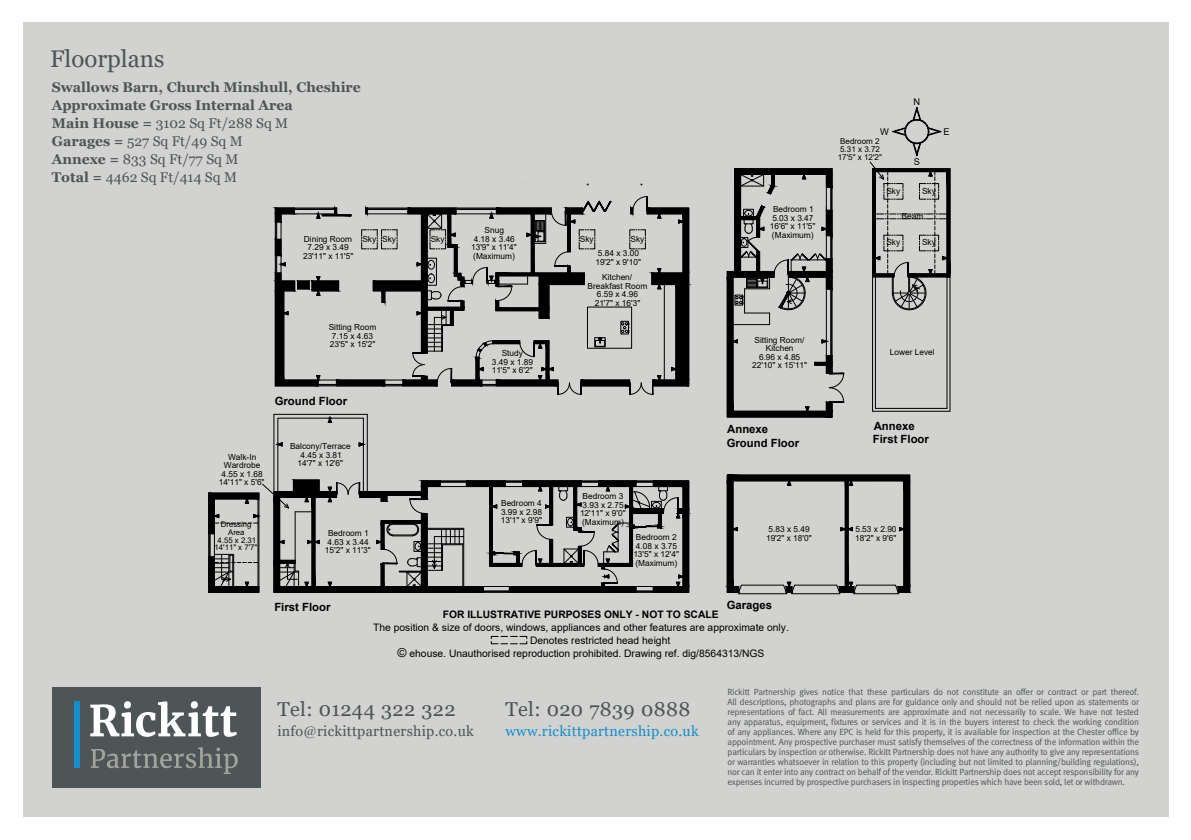
<style>
.page{position:relative;width:1191px;height:840px;background:#fff}
.page>*{position:absolute;margin:0;border:0;box-sizing:border-box;transform-origin:0 0}
.t1{font:24px "Georgia";color:#4e5556}
.t2{font:20px "Georgia";letter-spacing:.02em;color:#4e5556}
.t3{font:14.2px "Georgia";letter-spacing:.02em;color:#4e5556}
.t4{font:14.2px "Georgia";letter-spacing:.02em;color:#138fcc}
.t5{font:700 14px/18px "Georgia";color:#4e5556}
.t6{font:700 11.4px/13.6px "Arial";color:#000}
.t7{font:10.2px "Arial";color:#000}
.t8{font:700 10.2px "Arial";color:#000}
.t9{font:9.2px "Arial";color:#000}
.t10{font:9px/10px "Meta Normal";letter-spacing:-.025em;color:#4e5556;text-align:justify}
.t11{font:8.4px/8.4px "Arial";color:#000;text-align:center}
.t12{font:8px/8.2px "Arial";color:#000;text-align:center}
.t13{font:7.8px/8px "Arial";color:#000;text-align:center}
.s1{font-weight:400}
.s2{font-size:12.4px}
</style>
<div class="page">
<div style="left:23px;top:23px;width:1145px;height:793px;background:#d2d2d0"></div>
<div style="left:52px;top:687px;width:208px;height:100px;background:#4e5556"></div>
<div style="left:75px;top:700px;width:5px;height:67px;background:#138ecc"></div>
<svg style="left:90px;top:701px;width:147px;height:35px"></svg>
<svg style="left:91px;top:747px;width:147px;height:26px"></svg>
<hr style="left:872px;top:169px;width:1px;height:242px;background:#000">
<hr style="left:875px;top:277px;width:1px;height:131px;background:#000">
<hr style="left:872px;top:410px;width:78px;height:1px;background:#000">
<hr style="left:875px;top:408px;width:72px;height:1px;background:#000">
<hr style="left:949px;top:277px;width:1px;height:134px;background:#000">
<hr style="left:946px;top:277px;width:1px;height:131px;background:#000">
<hr style="left:273px;top:414px;width:1px;height:77px;background:#000">
<hr style="left:274px;top:414px;width:93px;height:1px;background:#000">
<hr style="left:367px;top:414px;width:1px;height:77px;background:#000">
<svg style="left:274px;top:196px;width:415px;height:199px"></svg>
<svg style="left:208px;top:416px;width:481px;height:177px"></svg>
<svg style="left:726px;top:474px;width:184px;height:120px"></svg>
<svg style="left:726px;top:168px;width:118px;height:250px"></svg>
<svg style="left:490px;top:635px;width:37px;height:9px"></svg>
<svg style="left:869px;top:107px;width:82px;height:204px"></svg>
<h1 class="t1" style="left:50px;top:45px;width:116px">Floorplans</h1>
<h3 class="t5" style="left:52px;top:78px;width:311px">Swallows Barn, Church Minshull, Cheshire<br>Approximate Gross Internal Area<br>Main House = <span class="s1">3102 Sq Ft/288 Sq M<br></span>Garages = <span class="s1">527 Sq Ft/49 Sq M<br></span>Annexe = <span class="s1">833 Sq Ft/77 Sq M<br></span>Total = <span class="s1">4462 Sq Ft/414 Sq M</span></h3>
<p class="t11" style="left:304px;top:234px;width:74px">Dining Room Sky</p>
<p class="t11" style="left:307px;top:243px;width:43px">7.29 x 3.49</p>
<p class="t11" style="left:303px;top:251px;width:52px">23'11" x 11'5"</p>
<p class="t11" style="left:382px;top:234px;width:15px">Sky</p>
<p class="t11" style="left:329px;top:322px;width:49px;text-align:left">Sitting Room<br>7.15 x 4.63<br>23'5" x 15'2"</p>
<p class="t6" style="left:275px;top:394px;width:74px">Ground Floor</p>
<p class="t11" style="left:219px;top:452px;width:47px">Walk-In<br>Wardrobe<br>4.55 x 1.68<br>14'11" x 5'6"</p>
<p class="t13" style="left:214px;top:519px;width:44px">Dressing<br>Area<br>4.55 x 2.31<br>14'11" x 7'7"</p>
<p class="t11" style="left:290px;top:442px;width:62px">Balcony/Terrace<br>4.45 x 3.81<br>14'7" x 12'6"</p>
<p class="t11" style="left:325px;top:529px;width:47px">Bedroom 1<br>4.63 x 3.44<br>15'2" x 11'3"</p>
<p class="t11" style="left:431px;top:234px;width:15px">Sky</p>
<p class="t11" style="left:471px;top:226px;width:47px">Snug<br>4.18 x 3.46<br>13'9" x 11'4" (Maximum)</p>
<p class="t11" style="left:492px;top:349px;width:43px">Study<br>3.49 x 1.89<br>11'5" x 6'2"</p>
<p class="t11" style="left:580px;top:234px;width:15px">Sky</p>
<p class="t11" style="left:598px;top:231px;width:48px;line-height:14.8px;text-align:left;text-indent:33px">Sky<br>5.84 x 3.00</p>
<p class="t11" style="left:595px;top:257px;width:47px">19'2" x 9'10"</p>
<p class="t11" style="left:587px;top:273px;width:61px">Kitchen/<br>Breakfast Room<br>6.59 x 4.96<br>21'7" x 16'3"</p>
<p class="t11" style="left:501px;top:498px;width:43px;text-align:justify">Bedroom 4<br>3.99 x 2.98<br>13'1" x 9'9"</p>
<p class="t11" style="left:580px;top:491px;width:47px">Bedroom 3<br>3.93 x 2.75<br>12'11" x 9'0" (Maximum)</p>
<p class="t11" style="left:633px;top:532px;width:47px">Bedroom 2<br>4.08 x 3.75<br>13'5" x 12'4" (Maximum)</p>
<p class="t9" style="left:913px;top:96px;width:8px">N</p>
<p class="t9" style="left:880px;top:125px;width:10px">W</p>
<p class="t9" style="left:943px;top:125px;width:8px">E</p>
<p class="t9" style="left:913px;top:155px;width:8px">S</p>
<p class="t12" style="left:837px;top:137px;width:46px">Bedroom 2<br>5.31 x 3.72<br>17'5" x 12'2"</p>
<p class="t11" style="left:770px;top:205px;width:47px">Bedroom 1<br>5.03 x 3.47<br>16'6" x 11'5" (Maximum)</p>
<p class="t11" style="left:752px;top:335px;width:56px">Sitting Room/<br>Kitchen<br>6.96 x 4.85<br>22'10" x 15'11"</p>
<p class="t11" style="left:886px;top:186px;width:15px">Sky</p>
<p class="t11" style="left:922px;top:186px;width:15px">Sky</p>
<p class="t11" style="left:901px;top:211px;width:23px">Beam</p>
<p class="t11" style="left:886px;top:238px;width:15px">Sky</p>
<p class="t11" style="left:922px;top:238px;width:15px">Sky</p>
<p class="t11" style="left:889px;top:348px;width:46px">Lower Level</p>
<p class="t6" style="left:726px;top:422px;width:74px">Annexe<br>Ground Floor</p>
<p class="t6" style="left:873px;top:418px;width:58px">Annexe<br>First Floor</p>
<p class="t11" style="left:766px;top:525px;width:47px">5.83 x 5.49<br>19'2" x 18'0"</p>
<p class="t11" style="left:855px;top:525px;width:43px;text-align:left">5.53 x 2.90<br>18'2" x 9'6"</p>
<p class="t6" style="left:274px;top:600px;width:58px">First Floor</p>
<p class="t6" style="left:726px;top:598px;width:47px">Garages</p>
<p class="t8" style="left:443px;top:606px;width:277px">FOR ILLUSTRATIVE PURPOSES ONLY - NOT TO SCALE</p>
<p class="t7" style="left:373px;top:619px;width:417px">The position &amp; size of doors, windows, appliances and other features are approximate only.</p>
<p class="t7" style="left:397px;top:646px;width:368px"><span class="s2">©</span> ehouse. Unauthorised reproduction prohibited. Drawing ref. dig/8564313/NGS</p>
<p class="t7" style="left:530px;top:632px;width:142px">Denotes restricted head height</p>
<h2 class="t2" style="left:277px;top:696px;width:180px">Tel: 01244 322 322</h2>
<h3 class="t3" style="left:277px;top:722px;width:198px">info@rickittpartnership.co.uk</h3>
<h2 class="t2" style="left:505px;top:696px;width:186px">Tel: 020 7839 0888</h2>
<h3 class="t4" style="left:505px;top:722px;width:195px">www.rickittpartnership.co.uk</h3>
<p class="t10" style="left:727px;top:686px;width:413px">Rickitt Partnership gives notice that these particulars do not constitute an offer or contract or part thereof.<br>All descriptions, photographs and plans are for guidance only and should not be relied upon as statements or representations of fact. All measurements are approximate and not necessarily to scale. We have not tested any apparatus, equipment, fixtures or services and it is in the buyers interest to check the working condition of any appliances. Where any EPC is held for this property, it is available for inspection at the Chester office by appointment. Any prospective purchaser must satisfy themselves of the correctness of the information within the particulars by inspection or otherwise. Rickitt Partnership does not have any authority to give any representations or warranties whatsoever in relation to this property (including but not limited to planning/building regulations), nor can it enter into any contract on behalf of the vendor. Rickitt Partnership does not accept responsibility for any expenses incurred by prospective purchasers in inspecting properties which have been sold, let or withdrawn.</p>
</div>
